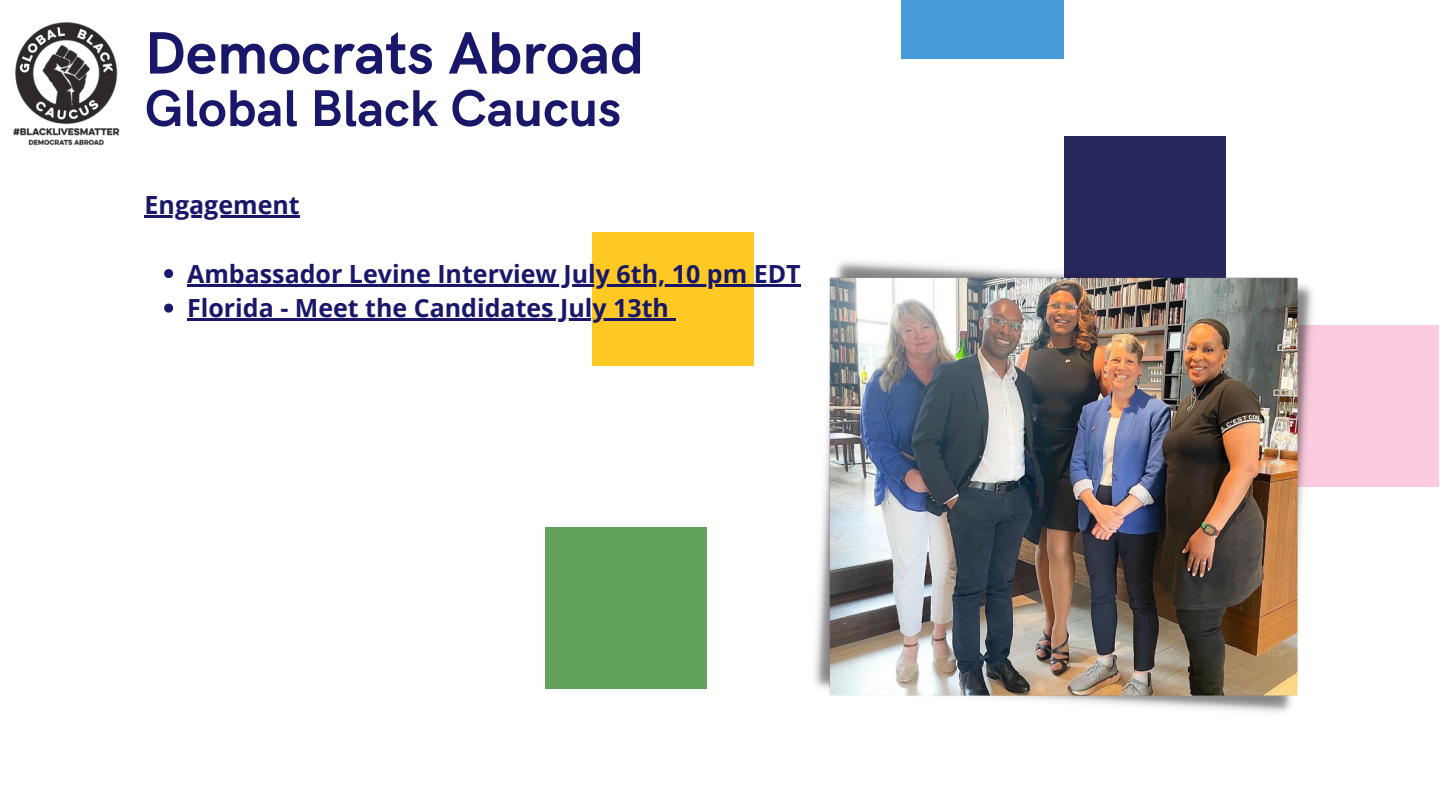
<style>
.page{position:relative;width:1440px;height:810px;background:#fff}
.page>*{position:absolute;margin:0;border:0;box-sizing:border-box;transform-origin:0 0}
.t1{font:700 59.9px "HK Grotesk";color:#191769}
.t2{font:700 51.9px "HK Grotesk";color:#191769}
.t3{font:700 25px/34.5px "Open Sans";color:#191769}
</style>
<div class="page">
<div style="left:545px;top:527px;width:162px;height:162px;background:#62a25d"></div>
<div style="left:592px;top:232px;width:162px;height:134px;background:#ffc924"></div>
<div style="left:1115px;top:325px;width:324px;height:162px;background:#fdcbdf"></div>
<div style="left:1064px;top:136px;width:162px;height:162px;background:#29285d"></div>
<div style="left:902px;top:0;width:162px;height:59px;background:#469bd8"></div>
<img style="left:13px;top:22px;width:107px;height:123px">
<img style="left:814px;top:261px;width:499px;height:452px">
<svg style="left:164px;top:269px;width:9px;height:9px"></svg>
<hr style="left:187px;top:284px;width:614px;height:2px;background:#191769">
<svg style="left:164px;top:304px;width:9px;height:9px"></svg>
<hr style="left:187px;top:319px;width:482px;height:2px;background:#191769">
<svg style="left:669px;top:319px;width:7px;height:2px"></svg>
<hr style="left:145px;top:215px;width:155px;height:2px;background:#191769">
<h1 class="t1" style="left:145px;top:20px;width:501px">Democrats Abroad</h1>
<h2 class="t2" style="left:145px;top:79px;width:478px">Global Black Caucus</h2>
<p class="t3" style="left:145px;top:187px;width:157px">Engagement</p>
<p class="t3" style="left:187px;top:256px;width:615px">Ambassador Levine Interview July 6th, 10 pm EDT<br>Florida - Meet the Candidates July 13th</p>
</div>
